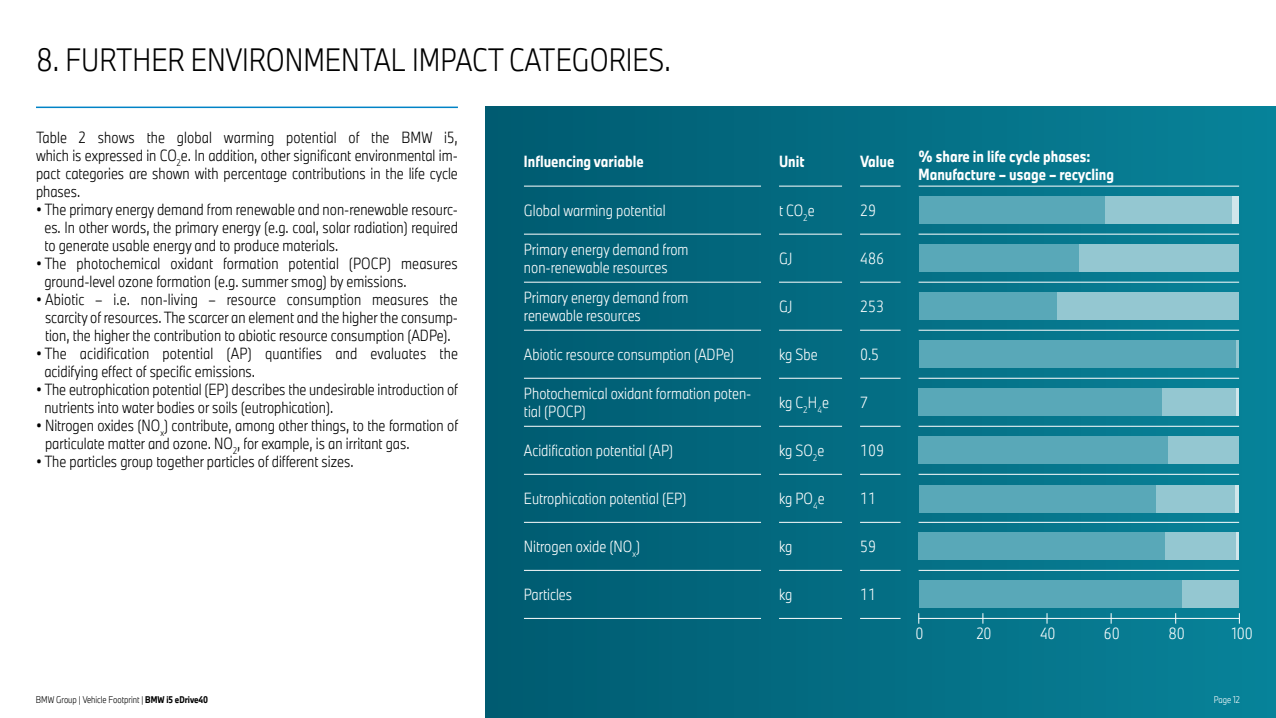
<style>
.page{position:relative;width:1276px;height:718px;background:#fff}
.page>*{position:absolute;margin:0;border:0;box-sizing:border-box;transform-origin:0 0}
.t1{font:300 30px "BMW Group TN Condensed Pro";color:#000}
.t2{font:300 15px/18px "BMW Group TN Condensed Pro";color:#000}
.t3{font:300 15px/18px "BMW Group TN Condensed";color:#fff}
.t4{font:700 15px/18px "BMW Group TN Condensed";color:#fff}
.t5{font:300 15px "BMW Group TN Condensed Pro";color:#fff}
.t6{font:300 9px "BMW Group TN Condensed Pro";color:#000}
.t7{font:300 9px "BMW Group TN Condensed Pro";color:#fff}
.s1{font-weight:700}
</style>
<div class="page">
<div style="left:485px;top:106px;width:791px;height:612px;background:linear-gradient(to right,#005a70,#098399)"></div>
<hr style="left:36px;top:106px;width:422px;height:2px;background:#0083c6">
<hr style="left:524px;top:186px;width:237px;height:1px;background:#fff">
<hr style="left:779px;top:186px;width:63px;height:1px;background:#fff">
<hr style="left:860px;top:186px;width:40px;height:1px;background:#fff">
<hr style="left:918px;top:186px;width:321px;height:1px;background:#fff">
<hr style="left:524px;top:234px;width:237px;height:1px;background:#fff">
<hr style="left:779px;top:234px;width:63px;height:1px;background:#fff">
<hr style="left:860px;top:234px;width:40px;height:1px;background:#fff">
<hr style="left:918px;top:234px;width:321px;height:1px;background:#fff">
<hr style="left:524px;top:282px;width:237px;height:1px;background:#fff">
<hr style="left:779px;top:282px;width:63px;height:1px;background:#fff">
<hr style="left:860px;top:282px;width:40px;height:1px;background:#fff">
<hr style="left:918px;top:282px;width:321px;height:1px;background:#fff">
<hr style="left:524px;top:330px;width:237px;height:1px;background:#fff">
<hr style="left:779px;top:330px;width:63px;height:1px;background:#fff">
<hr style="left:860px;top:330px;width:40px;height:1px;background:#fff">
<hr style="left:918px;top:330px;width:321px;height:1px;background:#fff">
<hr style="left:524px;top:378px;width:237px;height:1px;background:#fff">
<hr style="left:779px;top:378px;width:63px;height:1px;background:#fff">
<hr style="left:860px;top:378px;width:40px;height:1px;background:#fff">
<hr style="left:918px;top:378px;width:321px;height:1px;background:#fff">
<hr style="left:524px;top:426px;width:237px;height:1px;background:#fff">
<hr style="left:779px;top:426px;width:63px;height:1px;background:#fff">
<hr style="left:860px;top:426px;width:40px;height:1px;background:#fff">
<hr style="left:918px;top:426px;width:321px;height:1px;background:#fff">
<hr style="left:524px;top:474px;width:237px;height:1px;background:#fff">
<hr style="left:779px;top:474px;width:63px;height:1px;background:#fff">
<hr style="left:860px;top:474px;width:40px;height:1px;background:#fff">
<hr style="left:918px;top:474px;width:321px;height:1px;background:#fff">
<hr style="left:524px;top:522px;width:237px;height:1px;background:#fff">
<hr style="left:779px;top:522px;width:63px;height:1px;background:#fff">
<hr style="left:860px;top:522px;width:40px;height:1px;background:#fff">
<hr style="left:918px;top:522px;width:321px;height:1px;background:#fff">
<hr style="left:524px;top:570px;width:237px;height:1px;background:#fff">
<hr style="left:779px;top:570px;width:63px;height:1px;background:#fff">
<hr style="left:860px;top:570px;width:40px;height:1px;background:#fff">
<hr style="left:918px;top:570px;width:321px;height:1px;background:#fff">
<hr style="left:524px;top:618px;width:237px;height:1px;background:#fff">
<hr style="left:779px;top:618px;width:63px;height:1px;background:#fff">
<hr style="left:860px;top:618px;width:40px;height:1px;background:#fff">
<hr style="left:918px;top:618px;width:321px;height:1px;background:#fff">
<div style="left:1232px;top:196px;width:6px;height:27px;background:#d0e6eb"></div>
<hr style="left:1235px;top:388px;width:3px;height:27px;background:#d0e6eb">
<hr style="left:1235px;top:485px;width:3px;height:27px;background:#d0e6eb">
<hr style="left:1235px;top:532px;width:3px;height:27px;background:#d0e6eb">
<div style="left:1104px;top:196px;width:128px;height:27px;background:#94c7d1"></div>
<div style="left:1078px;top:244px;width:160px;height:27px;background:#94c7d1"></div>
<div style="left:1056px;top:292px;width:182px;height:27px;background:#94c7d1"></div>
<hr style="left:1235px;top:340px;width:3px;height:27px;background:#94c7d1">
<div style="left:1161px;top:388px;width:74px;height:27px;background:#94c7d1"></div>
<div style="left:1168px;top:436px;width:70px;height:27px;background:#94c7d1"></div>
<div style="left:1155px;top:485px;width:80px;height:27px;background:#94c7d1"></div>
<div style="left:1165px;top:532px;width:70px;height:27px;background:#94c7d1"></div>
<div style="left:1181px;top:580px;width:57px;height:27px;background:#94c7d1"></div>
<div style="left:918px;top:196px;width:186px;height:27px;background:#59a8b8"></div>
<div style="left:918px;top:244px;width:160px;height:27px;background:#59a8b8"></div>
<div style="left:918px;top:292px;width:138px;height:27px;background:#59a8b8"></div>
<div style="left:918px;top:340px;width:317px;height:27px;background:#59a8b8"></div>
<div style="left:918px;top:388px;width:243px;height:27px;background:#59a8b8"></div>
<div style="left:918px;top:436px;width:250px;height:27px;background:#59a8b8"></div>
<div style="left:918px;top:485px;width:237px;height:27px;background:#59a8b8"></div>
<div style="left:918px;top:532px;width:247px;height:27px;background:#59a8b8"></div>
<div style="left:918px;top:580px;width:263px;height:27px;background:#59a8b8"></div>
<h1 class="t1" style="left:36px;top:38px;width:636px">8. FURTHER ENVIRONMENTAL IMPACT CATEGORIES.</h1>
<p class="t2" style="left:36px;top:127px;width:423px;text-align:justify">Table 2 shows the global warming potential of the BMW i5, which is expressed in CO<sub>2</sub>e. In addition, other significant environmental im&shy;pact categories are shown with percentage contributions in the life cycle phases.</p>
<p class="t2" style="left:44px;top:199px;width:415px;text-align:justify;text-indent:-8px">• The primary energy demand from renewable and non-renewable resourc&shy;es. In other words, the primary energy (e.g. coal, solar radiation) required to generate usable energy and to produce materials.</p>
<p class="t2" style="left:44px;top:253px;width:415px;text-indent:-8px">• The photochemical oxidant formation potential (POCP) measures ground-level ozone formation (e.g. summer smog) by emissions.</p>
<p class="t2" style="left:45px;top:289px;width:414px;text-align:justify;text-indent:-9px">• Abiotic – i.e. non-living – resource consumption measures the scarcity of resources. The scarcer an element and the higher the consump&shy;tion, the higher the contribution to abiotic resource consumption (ADPe).</p>
<p class="t2" style="left:44px;top:343px;width:415px;text-indent:-8px">• The acidification potential (AP) quantifies and evaluates the acidifying effect of specific emissions.</p>
<p class="t2" style="left:44px;top:379px;width:415px;text-indent:-8px">• The eutrophication potential (EP) describes the undesirable introduction of nutrients into water bodies or soils (eutrophication).</p>
<p class="t2" style="left:45px;top:415px;width:414px;text-indent:-9px">• Nitrogen oxides (NO<sub>x</sub>) contribute, among other things, to the formation of particulate matter and ozone. NO<sub>2</sub>, for example, is an irritant gas.</p>
<p class="t2" style="left:36px;top:451px;width:319px">• The particles group together particles of different sizes.</p>
<p class="t4" style="left:524px;top:152px;width:121px">Influencing variable</p>
<p class="t4" style="left:779px;top:152px;width:27px">Unit</p>
<p class="t4" style="left:860px;top:152px;width:36px">Value</p>
<p class="t4" style="left:918px;top:147px;width:197px">% share in life cycle phases:<br>Manufacture – usage – recycling</p>
<p class="t3" style="left:524px;top:201px;width:143px">Global warming potential</p>
<p class="t3" style="left:779px;top:201px;width:37px">t CO<sub>2</sub>e</p>
<p class="t3" style="left:860px;top:201px;width:18px">29</p>
<p class="t3" style="left:524px;top:240px;width:166px">Primary energy demand from non-renewable resources</p>
<p class="t3" style="left:779px;top:249px;width:15px">GJ</p>
<p class="t3" style="left:860px;top:249px;width:26px">486</p>
<p class="t3" style="left:524px;top:288px;width:166px">Primary energy demand from renewable resources</p>
<p class="t3" style="left:779px;top:297px;width:15px">GJ</p>
<p class="t3" style="left:860px;top:297px;width:26px">253</p>
<p class="t3" style="left:524px;top:345px;width:212px">Abiotic resource consumption (ADPe)</p>
<p class="t3" style="left:779px;top:345px;width:40px">kg Sbe</p>
<p class="t3" style="left:860px;top:345px;width:21px">0.5</p>
<p class="t3" style="left:524px;top:384px;width:229px">Photochemical oxidant formation poten&shy;tial (POCP)</p>
<p class="t3" style="left:779px;top:393px;width:51px">kg C<sub>2</sub>H<sub>4</sub>e</p>
<p class="t3" style="left:860px;top:393px;width:10px">7</p>
<p class="t3" style="left:524px;top:441px;width:151px">Acidification potential (AP)</p>
<p class="t3" style="left:779px;top:441px;width:47px">kg SO<sub>2</sub>e</p>
<p class="t3" style="left:860px;top:441px;width:26px">109</p>
<p class="t3" style="left:524px;top:489px;width:164px">Eutrophication potential (EP)</p>
<p class="t3" style="left:779px;top:489px;width:47px">kg PO<sub>4</sub>e</p>
<p class="t3" style="left:860px;top:489px;width:18px">11</p>
<p class="t3" style="left:524px;top:537px;width:118px">Nitrogen oxide (NO<sub>x</sub>)</p>
<p class="t3" style="left:779px;top:537px;width:15px">kg</p>
<p class="t3" style="left:860px;top:537px;width:18px">59</p>
<p class="t3" style="left:524px;top:585px;width:50px">Particles</p>
<p class="t3" style="left:779px;top:585px;width:15px">kg</p>
<p class="t3" style="left:860px;top:585px;width:18px">11</p>
<p class="t5" style="left:915px;top:623px;width:10px">0</p>
<p class="t5" style="left:976px;top:623px;width:17px">20</p>
<p class="t5" style="left:1040px;top:623px;width:17px">40</p>
<p class="t5" style="left:1104px;top:623px;width:17px">60</p>
<p class="t5" style="left:1168px;top:623px;width:18px">80</p>
<p class="t5" style="left:1232px;top:623px;width:22px">100</p>
<p class="t6" style="left:36px;top:693px;width:174px">BMW Group | Vehicle Footprint | <span class="s1">BMW i5 eDrive40</span></p>
<p class="t7" style="left:1213px;top:693px;width:28px">Page 12</p>
</div>
